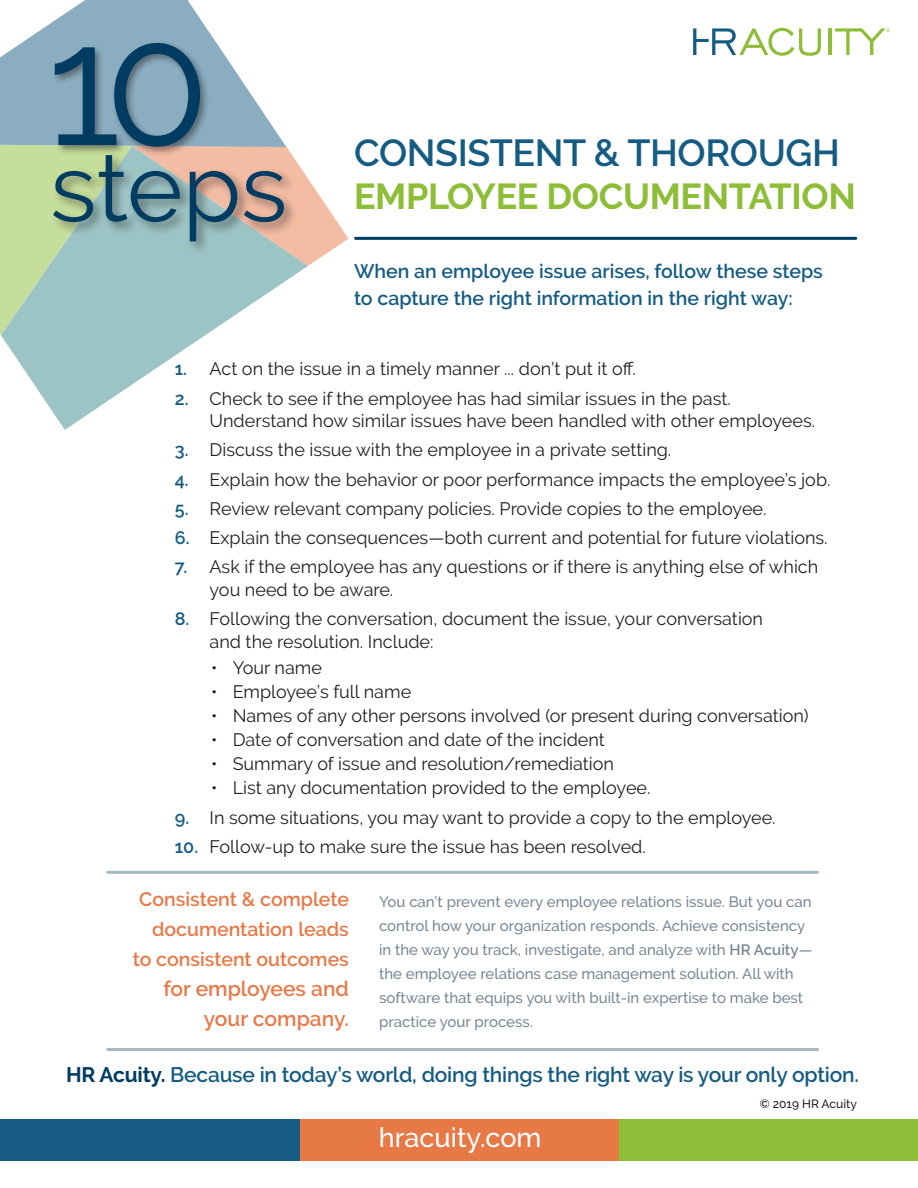
<style>
.page{position:relative;width:918px;height:1188px;background:#fff}
.page>*{position:absolute;margin:0;border:0;box-sizing:border-box;transform-origin:0 0}
.t1{font:171px "Raleway";color:#003b62}
.t2{font:94.8px "Raleway";color:#003b62}
.t3{font:600 37.5px "Raleway";letter-spacing:-.01em;color:#165c82}
.t4{font:700 36px "Raleway";letter-spacing:-.01em;color:#8ebd38}
.t5{font:500 27px "Raleway";color:#fff}
.t6{font:600 21px "Raleway";letter-spacing:-.01em;color:#165c82}
.t7{font:600 21px "Raleway";color:#e77947}
.t8{font:600 19.5px/27px "Raleway";color:#165c82}
.t9{font:600 19.5px/30px "Raleway";color:#e77947;text-align:right}
.t10{font:18px/22.5px "Raleway";color:#231f20}
.t11{font:500 15px/24px "Raleway";color:#798794}
.t12{font:500 12px "Raleway";color:#231f20}
.s1{font-weight:600;color:#165c82}
.s2{font-weight:600}
.s3{font-weight:700;color:#003b62}
</style>
<div class="page">
<svg style="left:0;top:0;width:348px;height:335px"></svg>
<svg style="left:1px;top:146px;width:307px;height:284px"></svg>
<hr style="left:356px;top:237px;width:500px;height:3px;background:#003b62">
<div style="left:52px;top:40px;width:159px;height:117px;background:#231f20;opacity:.5"></div>
<div style="left:50px;top:151px;width:248px;height:105px;background:#231f20;opacity:.5"></div>
<hr style="left:108px;top:871px;width:710px;height:3px;background:#a9b6c3">
<hr style="left:108px;top:1048px;width:710px;height:3px;background:#a9b6c3">
<div style="left:299px;top:1119px;width:321px;height:42px;background:#e77947"></div>
<div style="left:0;top:1119px;width:299px;height:42px;background:#165c82"></div>
<div style="left:620px;top:1119px;width:298px;height:42px;background:#8ebd38"></div>
<svg style="left:693px;top:28px;width:128px;height:28px"></svg>
<hr style="left:828px;top:28px;width:4px;height:27px;background:#8ebd38">
<svg style="left:835px;top:28px;width:55px;height:27px"></svg>
<p class="t1" style="left:47px;top:-15px;width:164px">10</p>
<p class="t2" style="left:50px;top:133px;width:238px">steps</p>
<p class="t3" style="left:354px;top:131px;width:487px">CONSISTENT &amp; THOROUGH</p>
<p class="t4" style="left:354px;top:176px;width:503px">EMPLOYEE DOCUMENTATION</p>
<p class="t8" style="left:354px;top:257px;width:470px">When an employee issue arises, follow these steps to capture the right information in the right way:</p>
<p class="t10" style="left:175px;top:358px;width:463px"><span class="s1">1.</span> Act on the issue in a timely manner ... don’t put it off.</p>
<p class="t10" style="left:210px;top:387px;width:607px;text-indent:-35px"><span class="s1">2.</span> Check to see if the employee has had similar issues in the past.<br>Understand how similar issues have been handled with other employees.</p>
<p class="t10" style="left:175px;top:439px;width:498px"><span class="s1">3.</span> Discuss the issue with the employee in a private setting.</p>
<p class="t10" style="left:175px;top:468px;width:657px"><span class="s1">4.</span> Explain how the behavior or poor performance impacts the employee’s job.</p>
<p class="t10" style="left:175px;top:497px;width:593px"><span class="s1">5.</span> Review relevant company policies. Provide copies to the employee.</p>
<p class="t10" style="left:175px;top:526px;width:654px"><span class="s1">6.</span> Explain the consequences—both current and potential for future violations.</p>
<p class="t10" style="left:210px;top:556px;width:610px;text-indent:-35px"><span class="s1">7.</span> Ask if the employee has any questions or if there is anything else of which you need to be aware.</p>
<p class="t10" style="left:210px;top:607px;width:555px;text-indent:-35px"><span class="s1">8.</span> Following the conversation, document the issue, your conversation and the resolution. Include:</p>
<p class="t10" style="left:211px;top:657px;width:113px">• Your name</p>
<p class="t10" style="left:211px;top:681px;width:202px">• Employee’s full name</p>
<p class="t10" style="left:211px;top:705px;width:599px">• Names of any other persons involved (or present during conversation)</p>
<p class="t10" style="left:211px;top:729px;width:395px">• Date of conversation and date of the incident</p>
<p class="t10" style="left:211px;top:753px;width:405px">• Summary of issue and resolution/remediation</p>
<p class="t10" style="left:211px;top:777px;width:441px">• List any documentation provided to the employee.</p>
<p class="t10" style="left:175px;top:806px;width:602px"><span class="s1">9.</span> In some situations, you may want to provide a copy to the employee.</p>
<p class="t10" style="left:175px;top:835px;width:473px"><span class="s1">10.</span> Follow-up to make sure the issue has been resolved.</p>
<p class="t9" style="left:139px;top:884px;width:211px">Consistent &amp; complete documentation leads</p>
<p class="t9" style="left:133px;top:944px;width:218px">to consistent outcomes</p>
<p class="t7" style="left:164px;top:976px;width:187px">for employees and</p>
<p class="t7" style="left:204px;top:1006px;width:147px">your company.</p>
<p class="t11" style="left:379px;top:890px;width:435px">You can’t prevent every employee relations issue. But you can control how your organization responds. Achieve consistency in the way you track, investigate, and analyze with <span class="s2">HR Acuity</span>— the employee relations case management solution. All with software that equips you with built-in expertise to make best practice your process.</p>
<p class="t6" style="left:66px;top:1063px;width:794px"><span class="s3">HR Acuity.</span> Because in today’s world, doing things the right way is your only option.</p>
<p class="t5" style="left:379px;top:1122px;width:164px">hracuity.com</p>
<p class="t12" style="left:760px;top:1097px;width:99px">© 2019 HR Acuity</p>
</div>
